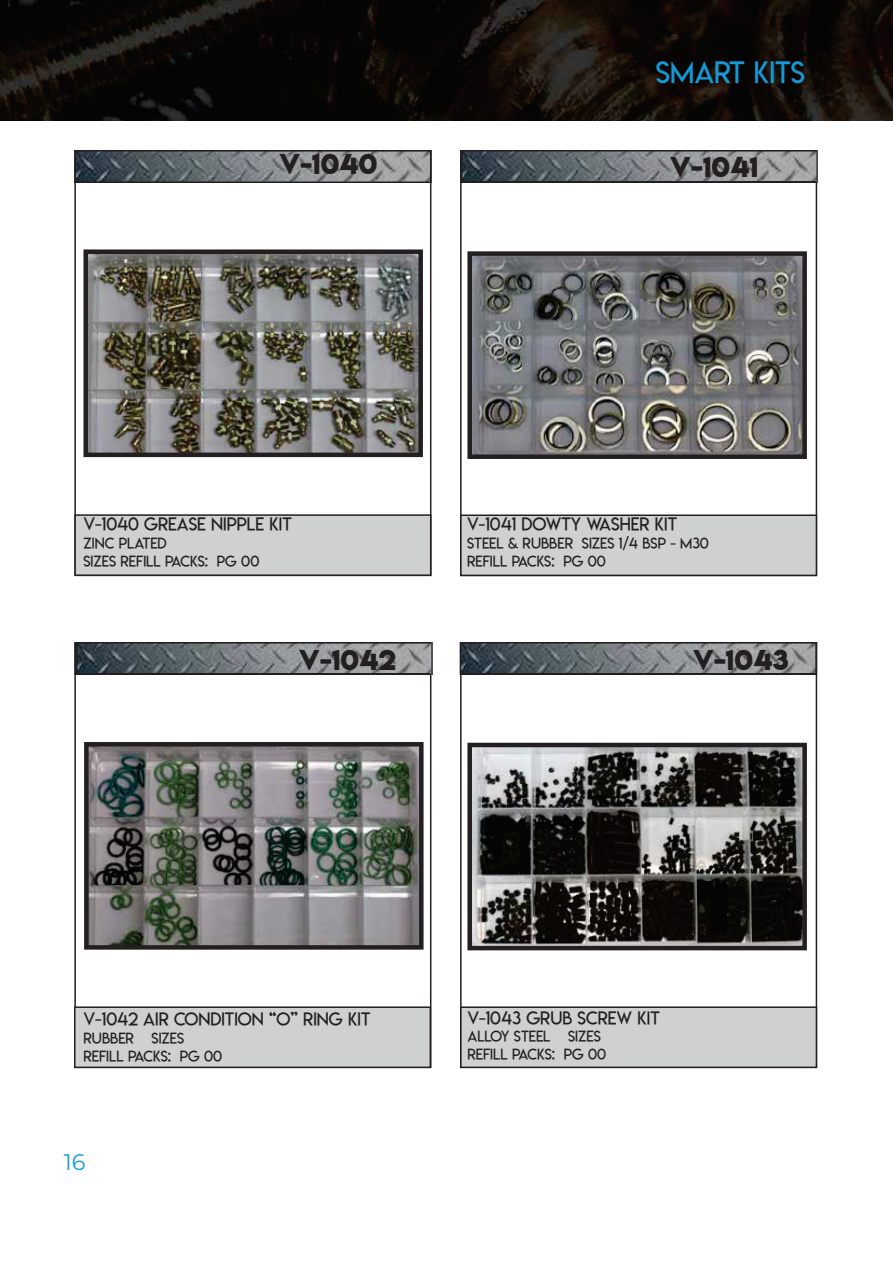
<style>
.page{position:relative;width:893px;height:1263px;background:#fff}
.page>*{position:absolute;margin:0;border:0;box-sizing:border-box;transform-origin:0 0}
.t1{font:30px "Lemon Milklight";color:#1599d6}
.t2{font:25.5px "Lemon Milkbold";color:#231f20}
.t3{font:22.5px "Montserrat Alternates";color:#1599d6}
.t4{font:18px "Lemon Milklight";color:#231f20}
.t5{font:15px/18px "Lemon Milklight";color:#231f20}
</style>
<div class="page">
<svg style="left:74px;top:183px;width:357px;height:331px"></svg>
<svg style="left:460px;top:183px;width:357px;height:332px"></svg>
<svg style="left:74px;top:675px;width:357px;height:331px"></svg>
<svg style="left:460px;top:675px;width:357px;height:331px"></svg>
<div style="left:75px;top:515px;width:356px;height:60px;background:#cfd0d2"></div>
<div style="left:74px;top:514px;width:357px;height:62px;border:2px solid #231f20"></div>
<div style="left:461px;top:515px;width:355px;height:60px;background:#cfd0d2"></div>
<div style="left:460px;top:515px;width:357px;height:61px;border:2px solid #231f20"></div>
<div style="left:75px;top:1007px;width:355px;height:60px;background:#cfd0d2"></div>
<div style="left:74px;top:1006px;width:357px;height:62px;border:2px solid #231f20"></div>
<div style="left:461px;top:1007px;width:355px;height:60px;background:#cfd0d2"></div>
<div style="left:460px;top:1006px;width:357px;height:62px;border:2px solid #231f20"></div>
<svg style="left:460px;top:150px;width:358px;height:33px"></svg>
<img style="left:462px;top:151px;width:355px;height:32px">
<img style="left:462px;top:151px;width:354px;height:31px">
<svg style="left:74px;top:150px;width:357px;height:33px"></svg>
<img style="left:75px;top:151px;width:356px;height:31px">
<svg style="left:74px;top:642px;width:359px;height:33px"></svg>
<img style="left:77px;top:643px;width:354px;height:31px">
<svg style="left:459px;top:642px;width:358px;height:33px"></svg>
<img style="left:461px;top:643px;width:355px;height:31px">
<img style="left:0;top:0;width:893px;height:121px">
<img style="left:88px;top:254px;width:330px;height:198px">
<div style="left:83px;top:249px;width:340px;height:208px;border:4px solid #231f20"></div>
<img style="left:472px;top:256px;width:330px;height:198px">
<div style="left:467px;top:251px;width:340px;height:208px;border:4px solid #231f20"></div>
<img style="left:89px;top:747px;width:329px;height:198px">
<div style="left:84px;top:742px;width:339px;height:208px;border:4px solid #231f20"></div>
<img style="left:472px;top:748px;width:330px;height:197px">
<div style="left:467px;top:743px;width:340px;height:207px;border:4px solid #231f20"></div>
<h2 class="t2" style="left:279px;top:150px;width:100px">V-1040</h2>
<h1 class="t1" style="left:656px;top:56px;width:151px">SMART KITS</h1>
<h2 class="t2" style="left:670px;top:153px;width:90px">V-1041</h2>
<p class="t4" style="left:83px;top:514px;width:210px">V-1040 GREASE NIPPLE KIT</p>
<p class="t5" style="left:83px;top:535px;width:177px">ZINC PLATED<br>SIZES REFILL PACKS: PG 00</p>
<h2 class="t2" style="left:299px;top:646px;width:99px">V-1042</h2>
<p class="t4" style="left:467px;top:514px;width:212px">V-1041 DOWTY WASHER KIT</p>
<p class="t5" style="left:467px;top:535px;width:243px">STEEL &amp; RUBBER SIZES 1/4 BSP - M30<br>REFILL PACKS: PG 00</p>
<h2 class="t2" style="left:693px;top:646px;width:97px">V-1043</h2>
<p class="t4" style="left:83px;top:1009px;width:288px">V-1042 AIR CONDITION “O” RING KIT</p>
<p class="t5" style="left:83px;top:1030px;width:140px">RUBBER SIZES<br>REFILL PACKS: PG 00</p>
<h3 class="t3" style="left:64px;top:1149px;width:23px">16</h3>
<p class="t4" style="left:467px;top:1008px;width:194px">V-1043 GRUB SCREW KIT</p>
<p class="t5" style="left:467px;top:1028px;width:140px">ALLOY STEEL SIZES<br>REFILL PACKS: PG 00</p>
</div>
